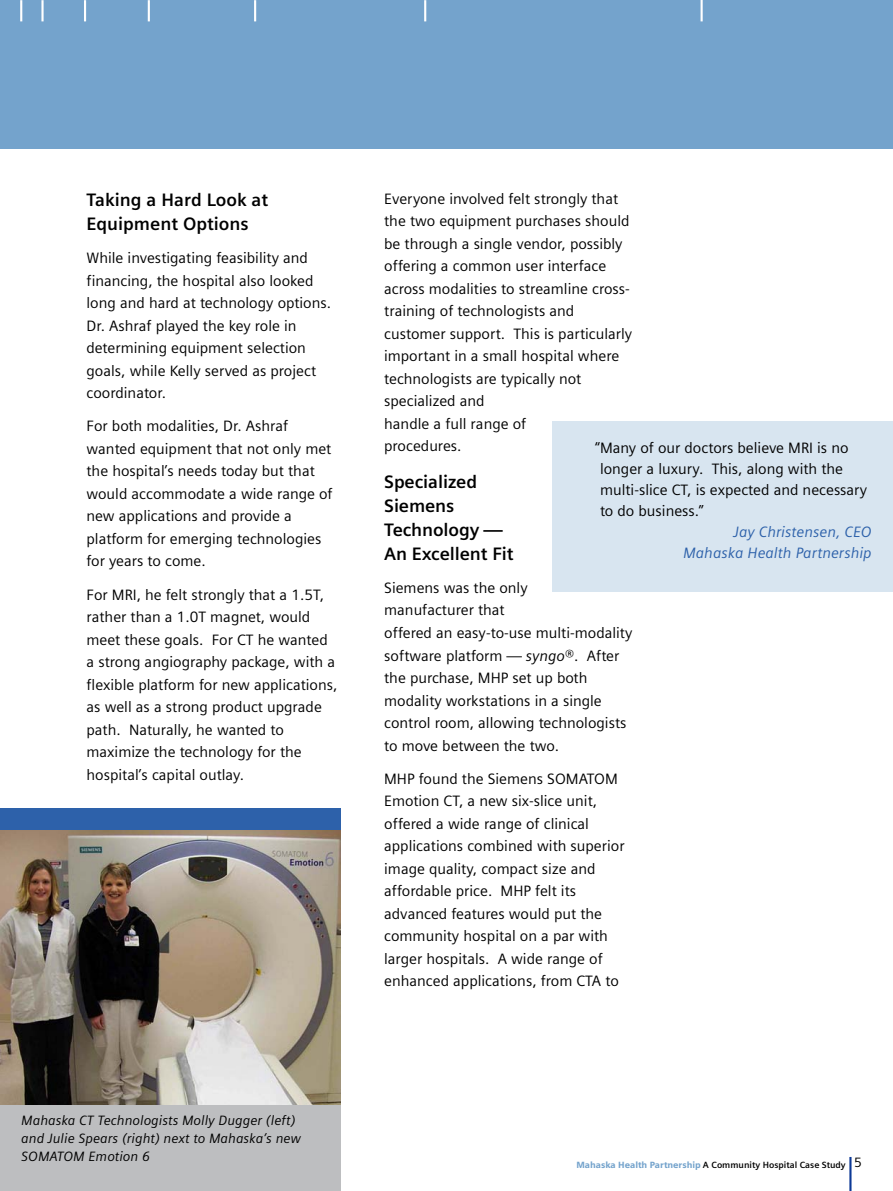
<style>
.page{position:relative;width:893px;height:1191px;background:#fff}
.page>*{position:absolute;margin:0;border:0;box-sizing:border-box;transform-origin:0 0}
.t1{font:700 18px/24px "Siemens Sans";letter-spacing:-.005em;color:#000}
.t2{font:15px/22.5px "Siemens Sans";color:#000}
.t3{font:italic 15px/21px "Siemens Sans";color:#2d61aa;text-align:right}
.t4{font:italic 13.5px/18px "Siemens Sans";color:#000}
.t5{font:700 9px "Siemens Sans";color:#000}
.s1{font-style:italic}
.s2{font-weight:900;color:#74a3cc}
.s3{font-weight:400;font-size:13.5px}
</style>
<div class="page">
<hr style="left:849px;top:1157px;width:2px;height:34px;background:#0d3996">
<div style="left:0;top:0;width:893px;height:149px;background:#74a3cc"></div>
<hr style="left:20px;top:0;width:2px;height:21px;background:#fff">
<hr style="left:41px;top:0;width:3px;height:21px;background:#fff">
<hr style="left:84px;top:0;width:2px;height:21px;background:#fff">
<hr style="left:148px;top:0;width:2px;height:21px;background:#fff">
<hr style="left:254px;top:0;width:2px;height:21px;background:#fff">
<hr style="left:424px;top:0;width:2px;height:21px;background:#fff">
<hr style="left:701px;top:0;width:2px;height:21px;background:#fff">
<div style="left:553px;top:421px;width:340px;height:170px;background:#d8e5f0"></div>
<img style="left:0;top:829px;width:340px;height:277px">
<div style="left:0;top:1106px;width:340px;height:85px;background:#bdbec0"></div>
<div style="left:0;top:808px;width:340px;height:21px;background:#2d61aa"></div>
<p class="t1" style="left:87px;top:188px;width:183px">Taking a Hard Look at<br>Equipment Options</p>
<p class="t2" style="left:87px;top:247px;width:246px">While investigating feasibility and financing, the hospital also looked long and hard at technology options.<br>Dr. Ashraf played the key role in determining equipment selection goals, while Kelly served as project coordinator.</p>
<p class="t2" style="left:87px;top:415px;width:248px">For both modalities, Dr. Ashraf wanted equipment that not only met the hospital’s needs today but that would accommodate a wide range of new applications and provide a platform for emerging technologies for years to come.</p>
<p class="t2" style="left:87px;top:583px;width:252px">For MRI, he felt strongly that a 1.5T, rather than a 1.0T magnet, would meet these goals. For CT he wanted a strong angiography package, with a flexible platform for new applications, as well as a strong product upgrade path. Naturally, he wanted to maximize the technology for the hospital’s capital outlay.</p>
<p class="t2" style="left:384px;top:187px;width:250px">Everyone involved felt strongly that the two equipment purchases should be through a single vendor, possibly offering a common user interface across modalities to streamline cross&shy;training of technologists and customer support. This is particularly important in a small hospital where technologists are typically not specialized and<br>handle a full range of<br>procedures.</p>
<p class="t1" style="left:384px;top:469px;width:131px">Specialized<br>Siemens<br>Technology —<br>An Excellent Fit</p>
<p class="t2" style="left:384px;top:576px;width:250px">Siemens was the only<br>manufacturer that<br>offered an easy-to-use multi-modality software platform — <span class="s1">syngo</span>®. After the purchase, MHP set up both modality workstations in a single control room, allowing technologists to move between the two.</p>
<p class="t2" style="left:384px;top:767px;width:242px">MHP found the Siemens SOMATOM<br>Emotion CT, a new six-slice unit, offered a wide range of clinical applications combined with superior image quality, compact size and affordable price. MHP felt its advanced features would put the community hospital on a par with larger hospitals. A wide range of enhanced applications, from CTA to</p>
<p class="t2" style="left:600px;top:437px;width:269px;line-height:21px;text-indent:-5px">“Many of our doctors believe MRI is no longer a luxury. This, along with the multi-slice CT, is expected and necessary to do business.”</p>
<p class="t3" style="left:683px;top:521px;width:190px">Jay Christensen, CEO<br>Mahaska Health Partnership</p>
<p class="t4" style="left:21px;top:1111px;width:281px">Mahaska CT Technologists Molly Dugger (left) and Julie Spears (right) next to Mahaska’s new<br>SOMATOM Emotion 6</p>
<p class="t5" style="left:576px;top:1159px;width:287px"><span class="s2">Mahaska Health Partnership</span> A Community Hospital Case Study <span class="s3">5</span></p>
</div>
